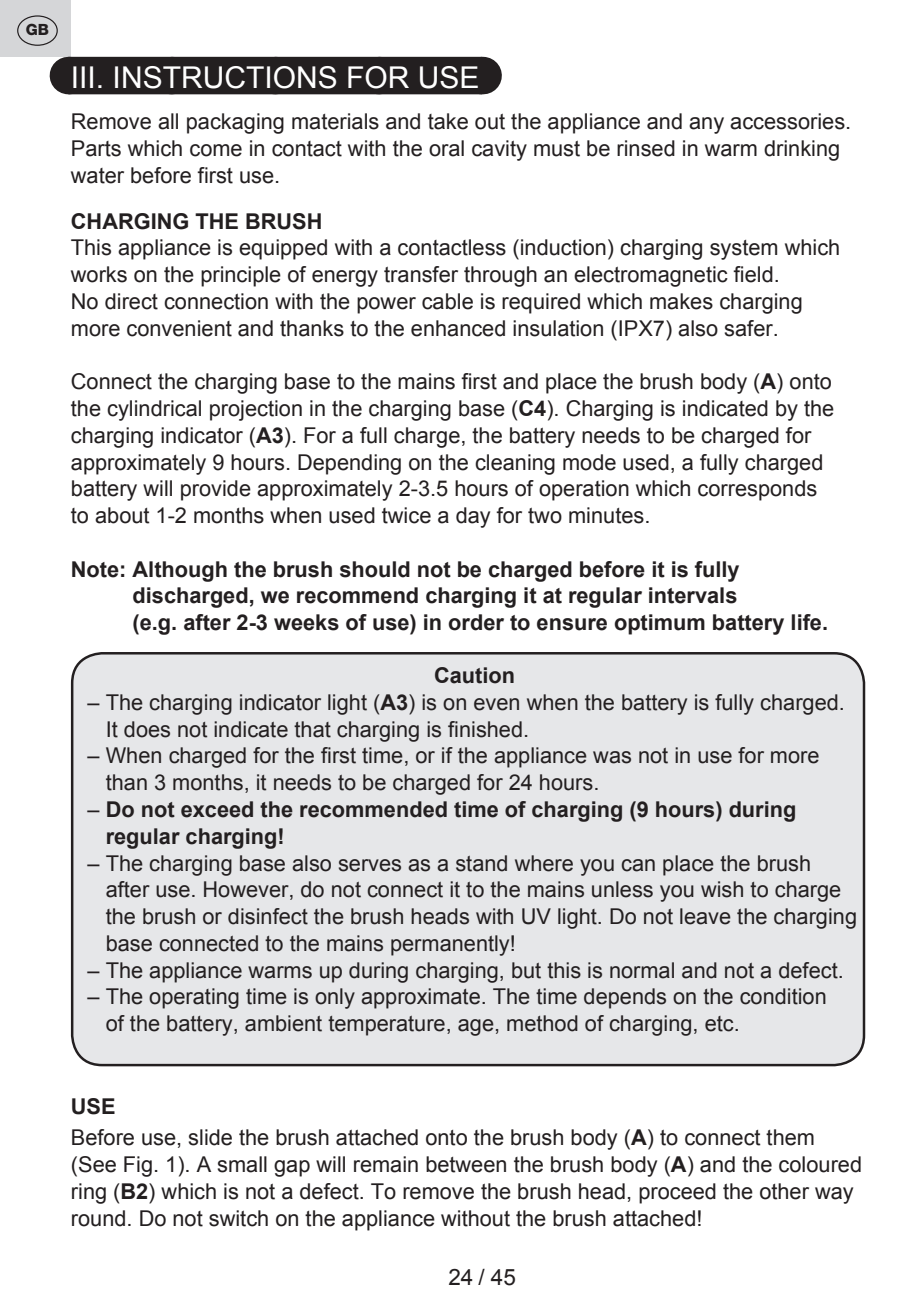
<style>
.page{position:relative;width:922px;height:1312px;background:#fff}
.page>*{position:absolute;margin:0;border:0;box-sizing:border-box;transform-origin:0 0}
.t1{font:30px "Arial";color:#fff}
.t2{font:22.5px "Arial";color:#231f20}
.t3{font:21.75px/26.8px "Arial";color:#231f20}
.t4{font:700 21.75px/26.8px "Arial";color:#231f20}
.t5{font:800 15.5px "Helvetica Neue OT";color:#231f20}
.s1{font-weight:700}
.s2{font-weight:400}
</style>
<div class="page">
<div style="left:0;top:0;width:71px;height:57px;background:#d5d6d8"></div>
<div style="left:17px;top:15px;width:41px;height:31px;border:1px solid #231f20;border-radius:50%"></div>
<div style="left:68px;top:57px;width:414px;height:37px;background:#231f20"></div>
<hr style="left:482px;top:57px;width:1px;height:37px;background:#231f20">
<div style="left:72px;top:653px;width:791px;height:411px;background:#e6e7e9;border-radius:30px"></div>
<div style="left:71px;top:652px;width:794px;height:414px;border:2px solid #231f20;border-radius:30px"></div>
<p class="t5" style="left:26px;top:20px;width:25px">GB</p>
<h1 class="t1" style="left:71px;top:58px;width:410px">III. INSTRUCTIONS FOR USE</h1>
<p class="t3" style="left:71px;top:108px;width:781px">Remove all packaging materials and take out the appliance and any accessories.<br>Parts which come in contact with the oral cavity must be rinsed in warm drinking water before first use.</p>
<p class="t4" style="left:71px;top:208px;width:253px">CHARGING THE BRUSH</p>
<p class="t3" style="left:71px;top:234px;width:770px">This appliance is equipped with a contactless (induction) charging system which works on the principle of energy transfer through an electromagnetic field.<br>No direct connection with the power cable is required which makes charging more convenient and thanks to the enhanced insulation (IPX7) also safer.</p>
<p class="t3" style="left:71px;top:368px;width:764px">Connect the charging base to the mains first and place the brush body (<span class="s1">A</span>) onto the cylindrical projection in the charging base (<span class="s1">C4</span>). Charging is indicated by the charging indicator (<span class="s1">A3</span>). For a full charge, the battery needs to be charged for approximately 9 hours. Depending on the cleaning mode used, a fully charged battery will provide approximately 2-3.5 hours of operation which corresponds to about 1-2 months when used twice a day for two minutes.</p>
<p class="t4" style="left:132px;top:556px;width:696px;text-indent:-62px">Note: Although the brush should not be charged before it is fully discharged, we recommend charging it at regular intervals<br>(e.g. after 2-3 weeks of use) in order to ensure optimum battery life.</p>
<p class="t4" style="left:434px;top:662px;width:82px">Caution</p>
<p class="t3" style="left:106px;top:689px;width:740px;text-indent:-18px">– The charging indicator light (<span class="s1">A3</span>) is on even when the battery is fully charged.<br>It does not indicate that charging is finished.</p>
<p class="t3" style="left:106px;top:742px;width:715px;text-indent:-18px">– When charged for the first time, or if the appliance was not in use for more than 3 months, it needs to be charged for 24 hours.</p>
<p class="t4" style="left:106px;top:796px;width:692px;text-indent:-18px"><span class="s2">–</span> Do not exceed the recommended time of charging (9 hours) during regular charging!</p>
<p class="t3" style="left:106px;top:849px;width:752px;text-indent:-18px">– The charging base also serves as a stand where you can place the brush after use. However, do not connect it to the mains unless you wish to charge the brush or disinfect the brush heads with UV light. Do not leave the charging base connected to the mains permanently!</p>
<p class="t3" style="left:88px;top:956px;width:757px">– The appliance warms up during charging, but this is normal and not a defect.</p>
<p class="t3" style="left:106px;top:983px;width:722px;text-indent:-18px">– The operating time is only approximate. The time depends on the condition of the battery, ambient temperature, age, method of charging, etc.</p>
<p class="t3" style="left:71px;top:1090px;width:745px;line-height:31.8px"><span class="s1">USE<br></span>Before use, slide the brush attached onto the brush body (<span class="s1">A</span>) to connect them</p>
<p class="t3" style="left:71px;top:1150px;width:792px">(See Fig. 1). A small gap will remain between the brush body (<span class="s1">A</span>) and the coloured ring (<span class="s1">B2</span>) which is not a defect. To remove the brush head, proceed the other way round. Do not switch on the appliance without the brush attached!</p>
<p class="t2" style="left:448px;top:1262px;width:69px">24 / 45</p>
</div>
